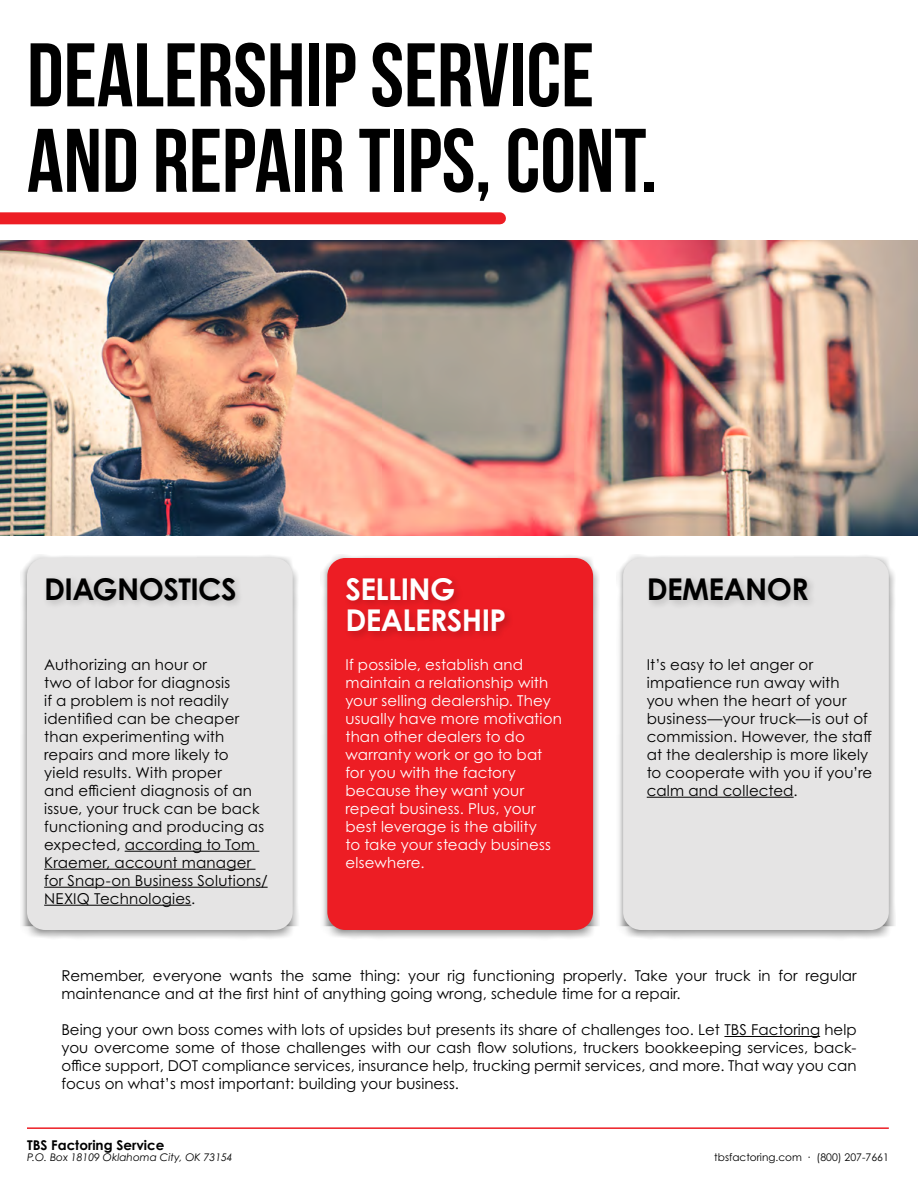
<style>
.page{position:relative;width:918px;height:1188px;background:#fff}
.page>*{position:absolute;margin:0;border:0;box-sizing:border-box;transform-origin:0 0}
.t1{font:90px/85.5px "Bebas Neue";color:#000}
.t2{font:700 30px "Century Gothic Pro";letter-spacing:-.02em;color:#000}
.t3{font:700 30px/31.5px "Century Gothic Pro";letter-spacing:-.02em;color:#fff}
.t4{font:15px/18px "Century Gothic Pro";letter-spacing:.01em;color:#000}
.t5{font:15px/18px "Century Gothic Pro";letter-spacing:.015em;color:#fff}
.t6{font:700 13.5px "Century Gothic Pro";color:#000}
.t7{font:italic 10.5px "Century Gothic Pro";color:#000}
.t8{font:10.5px "Century Gothic Pro";color:#000}
</style>
<div class="page">
<hr style="left:724px;top:1036px;width:96px;height:1px;background:#000">
<div style="left:0;top:212px;width:500px;height:12px;background:#ed1d24"></div>
<div style="left:20px;top:554px;width:280px;height:386px;background:#000;opacity:.48"></div>
<div style="left:27px;top:558px;width:266px;height:372px;background:#e5e4e4;border-radius:18px"></div>
<div style="left:320px;top:554px;width:280px;height:386px;background:#000;opacity:.48"></div>
<div style="left:327px;top:558px;width:266px;height:372px;background:#ed1d24;border-radius:18px"></div>
<div style="left:616px;top:554px;width:280px;height:386px;background:#000;opacity:.48"></div>
<div style="left:623px;top:558px;width:266px;height:372px;background:#e5e4e4;border-radius:18px"></div>
<div style="left:42px;top:574px;width:203px;height:35px;background:#000;opacity:.2"></div>
<div style="left:342px;top:574px;width:172px;height:67px;background:#000;opacity:.2"></div>
<div style="left:645px;top:574px;width:172px;height:35px;background:#000;opacity:.2"></div>
<hr style="left:125px;top:851px;width:134px;height:1px;background:#000">
<hr style="left:44px;top:869px;width:212px;height:1px;background:#000">
<hr style="left:44px;top:887px;width:224px;height:1px;background:#000">
<hr style="left:44px;top:905px;width:147px;height:1px;background:#000">
<hr style="left:647px;top:797px;width:147px;height:1px;background:#000">
<img style="left:0;top:241px;width:918px;height:295px">
<hr style="left:27px;top:1127px;width:862px;height:2px;background:#ed1d24">
<h1 class="t1" style="left:27px;top:31px;width:632px">DEALERSHIP SERVICE<br>AND REPAIR TIPS, CONT.</h1>
<h2 class="t2" style="left:44px;top:570px;width:194px">DIAGNOSTICS</h2>
<h2 class="t3" style="left:345px;top:573px;width:162px">SELLING<br>DEALERSHIP</h2>
<h2 class="t2" style="left:647px;top:570px;width:163px">DEMEANOR</h2>
<p class="t4" style="left:44px;top:655px;width:225px">Authorizing an hour or<br>two of labor for diagnosis<br>if a problem is not readily identified can be cheaper than experimenting with repairs and more likely to yield results. With proper<br>and efficient diagnosis of an issue, your truck can be back functioning and producing as expected, according to Tom<br>Kraemer, account manager for Snap-on Business Solutions/<br>NEXIQ Technologies.</p>
<p class="t5" style="left:345px;top:655px;width:218px">If possible, establish and maintain a relationship with your selling dealership. They usually have more motivation than other dealers to do warranty work or go to bat for you with the factory because they want your repeat business. Plus, your best leverage is the ability<br>to take your steady business elsewhere.</p>
<p class="t4" style="left:647px;top:655px;width:227px">It’s easy to let anger or impatience run away with<br>you when the heart of your business—your truck—is out of commission. However, the staff at the dealership is more likely to cooperate with you if you’re calm and collected.</p>
<p class="t4" style="left:61px;top:966px;width:797px">Remember, everyone wants the same thing: your rig functioning properly. Take your truck in for regular maintenance and at the first hint of anything going wrong, schedule time for a repair.</p>
<p class="t4" style="left:61px;top:1020px;width:797px;text-align:justify">Being your own boss comes with lots of upsides but presents its share of challenges too. Let TBS Factoring help you overcome some of those challenges with our cash flow solutions, truckers bookkeeping services, back&shy;office support, DOT compliance services, insurance help, trucking permit services, and more. That way you can focus on what’s most important: building your business.</p>
<p class="t6" style="left:27px;top:1137px;width:139px">TBS Factoring Service</p>
<p class="t7" style="left:27px;top:1151px;width:207px">P.O. Box 18109 Oklahoma City, OK 73154</p>
<p class="t8" style="left:714px;top:1151px;width:176px">tbsfactoring.com · (800) 207-7661</p>
</div>
